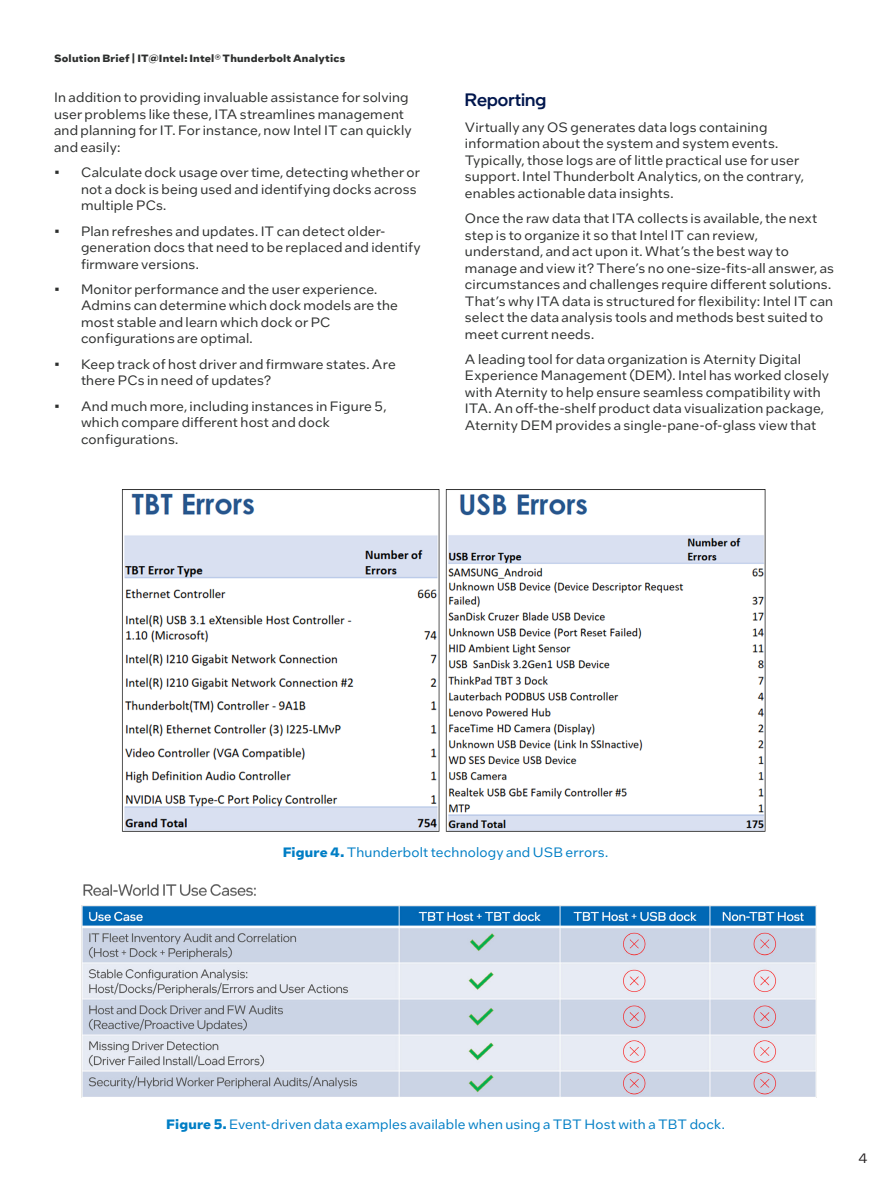
<style>
.page{position:relative;width:891px;height:1188px;background:#fff}
.page>*{position:absolute;margin:0;border:0;box-sizing:border-box;transform-origin:0 0}
.CopyHeaderBlue{font:500 18px "Intel One Display";letter-spacing:.005em;color:#00164d}
.MainCopy___Caption{font:13.5px/16.5px "Intel One Text";letter-spacing:.015em;color:#2d2f2e}
.MainCopy___Caption-2{font:13.5px "Intel One Text";letter-spacing:.015em;color:#007ec5}
.t1{font:13.5px "Intel One Text";color:#231f20}
.Document_Header{font:700 10.5px "Intel One Text";letter-spacing:.02em;color:#2d2f2e}
.s1{font-weight:700}
</style>
<div class="page">
<img style="left:81px;top:884px;width:736px;height:214px">
<img style="left:122px;top:490px;width:644px;height:342px">
<p class="Document_Header" style="left:54px;top:51px;width:293px">Solution Brief | IT@Intel: Intel® Thunderbolt Analytics</p>
<p class="MainCopy___Caption" style="left:54px;top:89px;width:359px">In addition to providing invaluable assistance for solving user problems like these, ITA streamlines management and planning for IT. For instance, now Intel IT can quickly and easily:</p>
<p class="MainCopy___Caption" style="left:81px;top:164px;width:341px;text-indent:-27px">• Calculate dock usage over time, detecting whether or not a dock is being used and identifying docks across multiple PCs.</p>
<p class="MainCopy___Caption" style="left:81px;top:222px;width:341px;text-indent:-27px">• Plan refreshes and updates. IT can detect older&shy;generation docs that need to be replaced and identify firmware versions.</p>
<p class="MainCopy___Caption" style="left:81px;top:281px;width:319px;text-indent:-27px">• Monitor performance and the user experience.<br>Admins can determine which dock models are the most stable and learn which dock or PC configurations are optimal.</p>
<p class="MainCopy___Caption" style="left:81px;top:355px;width:316px;text-indent:-27px">• Keep track of host driver and firmware states. Are there PCs in need of updates?</p>
<p class="MainCopy___Caption" style="left:81px;top:397px;width:307px;text-indent:-27px">• And much more, including instances in Figure 5, which compare different host and dock configurations.</p>
<p class="CopyHeaderBlue" style="left:465px;top:88px;width:83px">Reporting</p>
<p class="MainCopy___Caption" style="left:465px;top:118px;width:341px">Virtually any OS generates data logs containing information about the system and system events.<br>Typically, those logs are of little practical use for user support. Intel Thunderbolt Analytics, on the contrary, enables actionable data insights.</p>
<p class="MainCopy___Caption" style="left:465px;top:210px;width:371px">Once the raw data that ITA collects is available, the next step is to organize it so that Intel IT can review, understand, and act upon it. What’s the best way to manage and view it? There’s no one-size-fits-all answer, as circumstances and challenges require different solutions.<br>That’s why ITA data is structured for flexibility: Intel IT can select the data analysis tools and methods best suited to meet current needs.</p>
<p class="MainCopy___Caption" style="left:465px;top:350px;width:366px">A leading tool for data organization is Aternity Digital Experience Management (DEM). Intel has worked closely with Aternity to help ensure seamless compatibility with ITA. An off-the-shelf product data visualization package, Aternity DEM provides a single-pane-of-glass view that</p>
<p class="MainCopy___Caption-2" style="left:283px;top:844px;width:327px"><span class="s1">Figure 4.</span> Thunderbolt technology and USB errors.</p>
<p class="MainCopy___Caption-2" style="left:166px;top:1115px;width:560px"><span class="s1">Figure 5.</span> Event-driven data examples available when using a TBT Host with a TBT dock.</p>
<p class="t1" style="left:858px;top:1150px;width:11px">4</p>
</div>
